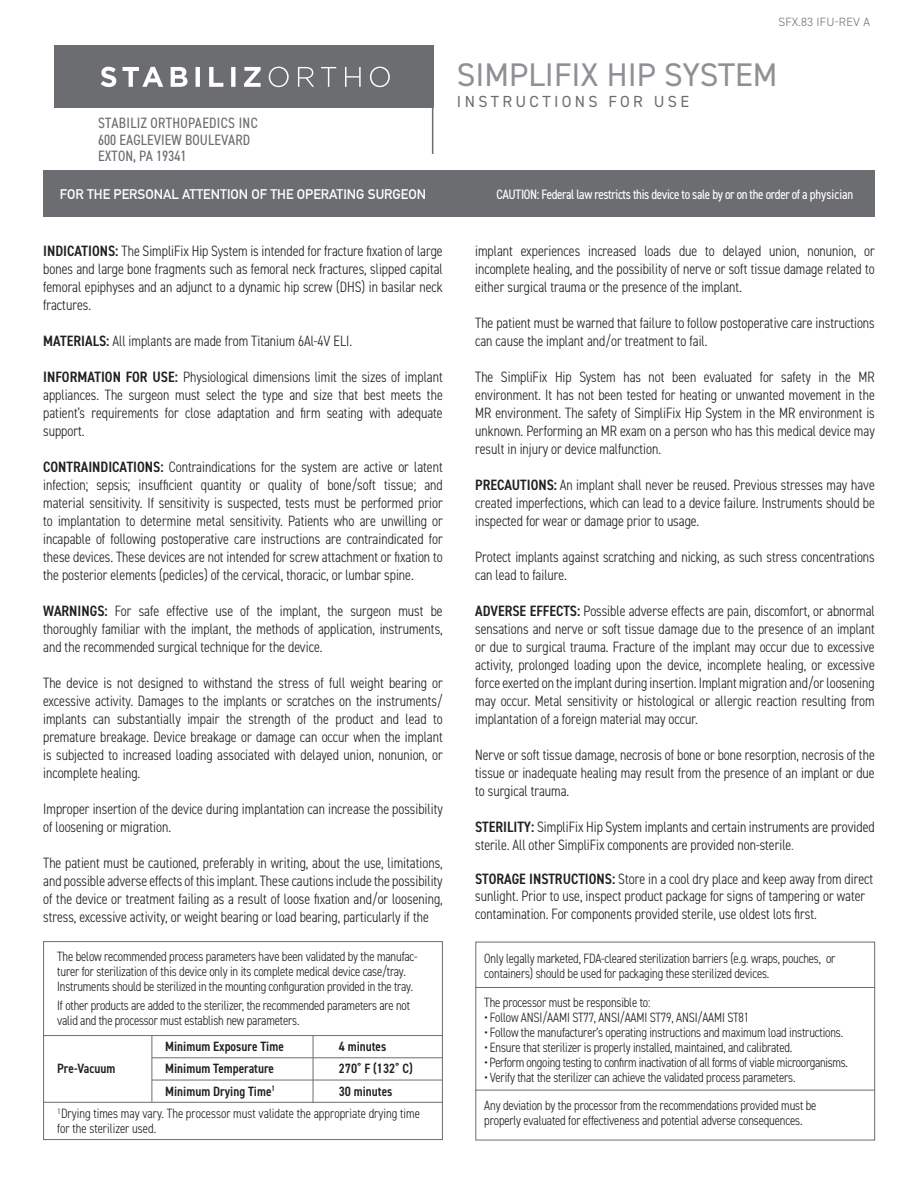
<style>
.page{position:relative;width:918px;height:1188px;background:#fff}
.page>*{position:absolute;margin:0;border:0;box-sizing:border-box;transform-origin:0 0}
.t1{font:32.85px "DIN2014";color:#8e9093}
.t2{font:16.05px "DIN2014";letter-spacing:.21em;color:#6c6d70}
.t3{font:300 condensed 15px/18px "DIN2014";color:#231f20;text-align:justify}
.t4{font:300 condensed 15px/18px "DIN2014";color:#201d1e}
.t5{font:condensed 15px/16.5px "DIN2014";letter-spacing:.01em;color:#6c6d70}
.t6{font:condensed 13.65px "DIN2014";letter-spacing:-.025em;color:#fff}
.t7{font:700 13.65px "DIN Alternate";color:#fff}
.t8{font:300 condensed 13.5px/15px "DIN2014";letter-spacing:-.01em;color:#231f20}
.t9{font:600 condensed 13.5px "DIN2014";color:#231f20}
.t10{font:300 12px "DIN2014";letter-spacing:.025em;color:#6c6d70}
.s1{font-weight:600}
.s2{font-weight:600;color:#231f20}
.s3{color:#da2026}
</style>
<div class="page">
<div style="left:54px;top:45px;width:379px;height:63px;background:#6c6d70"></div>
<svg style="left:101px;top:67px;width:289px;height:20px"></svg>
<hr style="left:432px;top:46px;width:1px;height:108px;background:#6c6d70">
<div style="left:43px;top:171px;width:832px;height:46px;background:#6c6d70"></div>
<div style="left:43px;top:941px;width:400px;height:199px;border:1px solid #6c6d70"></div>
<hr style="left:313px;top:1035px;width:1px;height:68px;background:#6c6d70">
<hr style="left:152px;top:1057px;width:291px;height:1px;background:#6c6d70">
<hr style="left:152px;top:1036px;width:1px;height:66px;background:#6c6d70">
<hr style="left:152px;top:1080px;width:291px;height:1px;background:#6c6d70">
<hr style="left:43px;top:1102px;width:400px;height:1px;background:#6c6d70">
<div style="left:475px;top:942px;width:400px;height:198px;border:1px solid #6c6d70"></div>
<hr style="left:475px;top:987px;width:400px;height:1px;background:#6c6d70">
<hr style="left:475px;top:1090px;width:400px;height:1px;background:#6c6d70">
<hr style="left:43px;top:1035px;width:400px;height:1px;background:#6c6d70">
<p class="t5" style="left:98px;top:114px;width:161px">STABILIZ ORTHOPAEDICS INC<br>600 EAGLEVIEW BOULEVARD<br>EXTON, PA 19341</p>
<p class="t7" style="left:60px;top:184px;width:368px">FOR THE PERSONAL ATTENTION OF THE OPERATING SURGEON</p>
<p class="t10" style="left:778px;top:14px;width:93px">SFX.83 IFU-REV A</p>
<h1 class="t1" style="left:457px;top:54px;width:322px">SIMPLIFIX HIP SYSTEM</h1>
<p class="t2" style="left:457px;top:91px;width:234px">INSTRUCTIONS FOR USE</p>
<p class="t6" style="left:497px;top:185px;width:358px">CAUTION: Federal law restricts this device to sale by or on the order of a physician</p>
<p class="t3" style="left:43px;top:242px;width:401px"><span class="s1">INDICATIONS:</span> The SimpliFix Hip System is intended for fracture fixation of large bones and large bone fragments such as femoral neck fractures, slipped capital femoral epiphyses and an adjunct to a dynamic hip screw (DHS) in basilar neck fractures.</p>
<p class="t3" style="left:43px;top:332px;width:310px"><span class="s1">MATERIALS:</span> All implants are made from Titanium 6Al-4V ELI.</p>
<p class="t3" style="left:43px;top:368px;width:401px"><span class="s1">INFORMATION FOR USE:</span> Physiological dimensions limit the sizes of implant appliances. The surgeon must select the type and size that best meets the patient’s requirements for close adaptation and firm seating with adequate support.</p>
<p class="t3" style="left:43px;top:458px;width:401px"><span class="s1">CONTRAINDICATIONS:</span> Contraindications for the system are active or latent infection; sepsis; insufficient quantity or quality of bone/soft tissue; and material sensitivity. If sensitivity is suspected, tests must be performed prior to implantation to determine metal sensitivity. Patients who are unwilling or incapable of following postoperative care instructions are contraindicated for these devices. These devices are not intended for screw attachment or fixation to the posterior elements (pedicles) of the cervical, thoracic, or lumbar spine.</p>
<p class="t3" style="left:43px;top:602px;width:401px"><span class="s1">WARNINGS:</span> For safe effective use of the implant, the surgeon must be thoroughly familiar with the implant, the methods of application, instruments, and the recommended surgical technique for the device.</p>
<p class="t3" style="left:43px;top:674px;width:401px">The device is not designed to withstand the stress of full weight bearing or excessive activity. Damages to the implants or scratches on the instruments/ implants can substantially impair the strength of the product and lead to premature breakage. Device breakage or damage can occur when the implant is subjected to increased loading associated with delayed union, nonunion, or incomplete healing.</p>
<p class="t3" style="left:43px;top:800px;width:401px">Improper insertion of the device during implantation can increase the possibility of loosening or migration.</p>
<p class="t3" style="left:43px;top:854px;width:401px">The patient must be cautioned, preferably in writing, about the use, limitations, and possible adverse effects of this implant. These cautions include the possibility of the device or treatment failing as a result of loose fixation and/or loosening, stress, excessive activity, or weight bearing or load bearing, particularly if the</p>
<p class="t8" style="left:57px;top:949px;width:362px">The below recommended process parameters have been validated by the manufac&shy;turer for sterilization of this device only in its complete medical device case/tray.<br>Instruments should be sterilized in the mounting configuration provided in the tray.</p>
<p class="t8" style="left:57px;top:998px;width:354px">If other products are added to the sterilizer, the recommended parameters are not valid and the processor must establish new parameters.</p>
<p class="t9" style="left:165px;top:1037px;width:120px">Minimum Exposure Time</p>
<p class="t9" style="left:339px;top:1037px;width:49px">4 minutes</p>
<p class="t9" style="left:57px;top:1060px;width:60px">Pre-Vacuum</p>
<p class="t9" style="left:165px;top:1060px;width:110px">Minimum Temperature</p>
<p class="t9" style="left:339px;top:1060px;width:76px">270˚ F (132˚ C)</p>
<p class="t9" style="left:165px;top:1082px;width:111px">Minimum Drying Time<sup>1</sup></p>
<p class="t8" style="left:57px;top:1080px;width:364px;line-height:22.5px;text-indent:281px"><span class="s1">30 minutes<br></span><sup>1</sup>Drying times may vary. The processor must validate the appropriate drying time</p>
<p class="t8" style="left:57px;top:1121px;width:100px">for the sterilizer used.</p>
<p class="t3" style="left:475px;top:242px;width:401px">implant experiences increased loads due to delayed union, nonunion, or incomplete healing, and the possibility of nerve or soft tissue damage related to either surgical trauma or the presence of the implant.</p>
<p class="t3" style="left:475px;top:314px;width:401px">The patient must be warned that failure to follow postoperative care instructions can cause the implant and/or treatment to fail.</p>
<p class="t3" style="left:475px;top:368px;width:401px">The SimpliFix Hip System has not been evaluated for safety in the MR environment. It has not been tested for heating or unwanted movement in the MR environment. The safety of SimpliFix Hip System in the MR environment is unknown. Performing an MR exam on a person who has this medical device may result in injury or device malfunction.</p>
<p class="t3" style="left:475px;top:476px;width:401px"><span class="s1">PRECAUTIONS:</span> An implant shall never be reused. Previous stresses may have created imperfections, which can lead to a device failure. Instruments should be inspected for wear or damage prior to usage.</p>
<p class="t3" style="left:475px;top:548px;width:401px">Protect implants against scratching and nicking, as such stress concentrations can lead to failure.</p>
<p class="t3" style="left:475px;top:602px;width:401px"><span class="s1">ADVERSE EFFECTS:</span> Possible adverse effects are pain, discomfort, or abnormal sensations and nerve or soft tissue damage due to the presence of an implant or due to surgical trauma. Fracture of the implant may occur due to excessive activity, prolonged loading upon the device, incomplete healing, or excessive force exerted on the implant during insertion. Implant migration and/or loosening may occur. Metal sensitivity or histological or allergic reaction resulting from implantation of a foreign material may occur.</p>
<p class="t3" style="left:475px;top:746px;width:401px">Nerve or soft tissue damage, necrosis of bone or bone resorption, necrosis of the tissue or inadequate healing may result from the presence of an implant or due to surgical trauma.</p>
<p class="t4" style="left:475px;top:818px;width:401px"><span class="s2">STERILITY:</span> SimpliFix Hip System implants and certain instruments are provided sterile. All other SimpliFix components are provided non-sterile<span class="s3">.</span></p>
<p class="t3" style="left:475px;top:871px;width:400px;line-height:16.5px"><span class="s1">STORAGE INSTRUCTIONS:</span> Store in a cool dry place and keep away from direct sunlight. Prior to use, inspect product package for signs of tampering or water</p>
<p class="t3" style="left:475px;top:905px;width:343px">contamination. For components provided sterile, use oldest lots first.</p>
<p class="t8" style="left:484px;top:951px;width:353px">Only legally marketed, FDA-cleared sterilization barriers (e.g. wraps, pouches, or containers) should be used for packaging these sterilized devices.</p>
<p class="t8" style="left:484px;top:994px;width:168px">The processor must be responsible to:</p>
<p class="t8" style="left:484px;top:1009px;width:266px">• Follow ANSI/AAMI ST77, ANSI/AAMI ST79, ANSI/AAMI ST81</p>
<p class="t8" style="left:484px;top:1024px;width:360px">• Follow the manufacturer’s operating instructions and maximum load instructions.</p>
<p class="t8" style="left:484px;top:1039px;width:310px">• Ensure that sterilizer is properly installed, maintained, and calibrated.</p>
<p class="t8" style="left:484px;top:1054px;width:365px">• Perform ongoing testing to confirm inactivation of all forms of viable microorganisms.</p>
<p class="t8" style="left:484px;top:1063px;width:334px;line-height:28.5px">• Verify that the sterilizer can achieve the validated process parameters.<br>Any deviation by the processor from the recommendations provided must be</p>
<p class="t8" style="left:484px;top:1113px;width:320px">properly evaluated for effectiveness and potential adverse consequences.</p>
</div>
